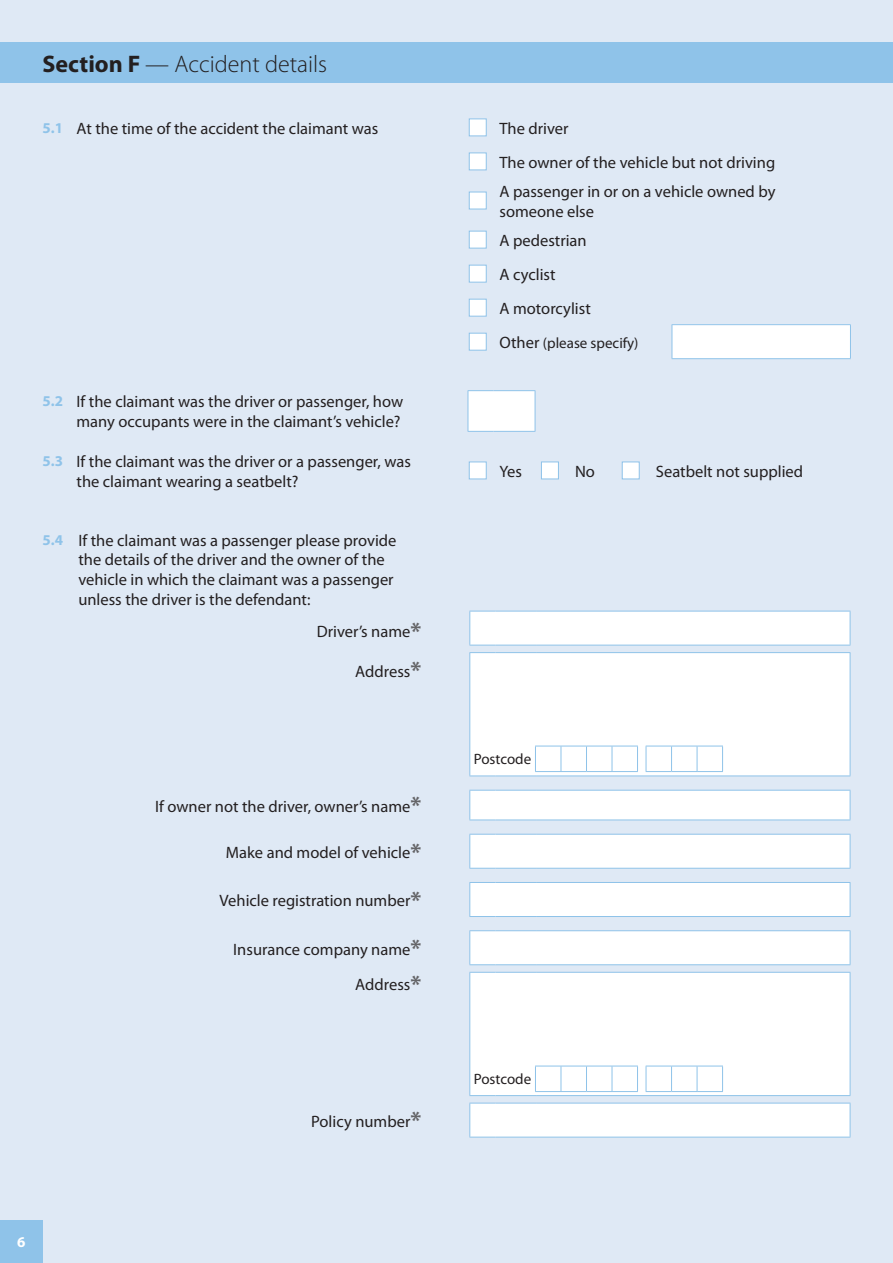
<style>
.page{position:relative;width:893px;height:1263px;background:#dfe9f5}
.page>*{position:absolute;margin:0;border:0;box-sizing:border-box;transform-origin:0 0}
.t1{font:300 24px "Myriad Pro";color:#231f20}
.t2{font:16.5px/19.8px "Myriad Pro";color:#231f20}
.t3{font:15px "Myriad Pro";color:#231f20}
.t4{font:700 15px "Myriad Pro";color:#fff}
.s1{font-weight:700}
.s2{font-weight:700;font-size:15px;color:#8fc3e9}
.s3{font-size:16.5px}
.s4{font-weight:700;font-size:24px;color:#636366}
</style>
<div class="page">
<div style="left:0;top:43px;width:893px;height:40px;background:#8fc3e9"></div>
<div style="left:0;top:1220px;width:43px;height:43px;background:#8fc3e9"></div>
<div style="left:672px;top:325px;width:178px;height:34px;background:#fff"></div>
<hr style="left:672px;top:324px;width:179px;height:1px;background:#8fc3e9">
<hr style="left:672px;top:325px;width:1px;height:33px;background:#8fc3e9">
<hr style="left:850px;top:325px;width:1px;height:33px;background:#8fc3e9">
<hr style="left:672px;top:358px;width:179px;height:1px;background:#8fc3e9">
<div style="left:469px;top:119px;width:18px;height:17px;background:#fff;border:1px solid #8fc3e9"></div>
<div style="left:469px;top:153px;width:18px;height:17px;background:#fff;border:1px solid #8fc3e9"></div>
<div style="left:469px;top:192px;width:18px;height:17px;background:#fff;border:1px solid #8fc3e9"></div>
<div style="left:469px;top:231px;width:18px;height:17px;background:#fff;border:1px solid #8fc3e9"></div>
<div style="left:469px;top:265px;width:18px;height:17px;background:#fff;border:1px solid #8fc3e9"></div>
<div style="left:469px;top:299px;width:18px;height:17px;background:#fff;border:1px solid #8fc3e9"></div>
<div style="left:469px;top:333px;width:18px;height:18px;background:#fff;border:1px solid #8fc3e9"></div>
<hr style="left:535px;top:391px;width:1px;height:40px;background:#8fc3e9">
<svg style="left:468px;top:390px;width:67px;height:42px;background:#f9fbfd"></svg>
<hr style="left:493px;top:431px;width:42px;height:1px;background:#8fc3e9">
<div style="left:469px;top:462px;width:18px;height:17px;background:#fff;border:1px solid #8fc3e9"></div>
<div style="left:541px;top:462px;width:18px;height:17px;background:#fff;border:1px solid #8fc3e9"></div>
<div style="left:622px;top:462px;width:18px;height:17px;background:#fff;border:1px solid #8fc3e9"></div>
<svg style="left:470px;top:612px;width:380px;height:525px;fill:#fff"></svg>
<svg style="left:469px;top:930px;width:26px;height:1px"></svg>
<hr style="left:469px;top:931px;width:1px;height:33px;background:#8fc3e9">
<hr style="left:495px;top:930px;width:42px;height:1px;background:#8fc3e9">
<hr style="left:537px;top:930px;width:33px;height:1px;background:#8fc3e9">
<hr style="left:570px;top:930px;width:280px;height:1px;background:#8fc3e9">
<hr style="left:850px;top:931px;width:1px;height:33px;background:#8fc3e9">
<svg style="left:469px;top:964px;width:26px;height:1px"></svg>
<hr style="left:495px;top:964px;width:42px;height:1px;background:#8fc3e9">
<hr style="left:537px;top:964px;width:33px;height:1px;background:#8fc3e9">
<hr style="left:570px;top:964px;width:280px;height:1px;background:#8fc3e9">
<svg style="left:470px;top:611px;width:25px;height:1px"></svg>
<hr style="left:469px;top:611px;width:1px;height:34px;background:#8fc3e9">
<hr style="left:495px;top:611px;width:42px;height:1px;background:#8fc3e9">
<hr style="left:537px;top:611px;width:33px;height:1px;background:#8fc3e9">
<hr style="left:570px;top:611px;width:280px;height:1px;background:#8fc3e9">
<hr style="left:850px;top:611px;width:1px;height:34px;background:#8fc3e9">
<svg style="left:469px;top:645px;width:26px;height:1px"></svg>
<hr style="left:495px;top:645px;width:42px;height:1px;background:#8fc3e9">
<hr style="left:537px;top:645px;width:33px;height:1px;background:#8fc3e9">
<hr style="left:570px;top:645px;width:280px;height:1px;background:#8fc3e9">
<svg style="left:469px;top:652px;width:26px;height:1px"></svg>
<hr style="left:469px;top:653px;width:1px;height:122px;background:#8fc3e9">
<hr style="left:495px;top:652px;width:42px;height:1px;background:#8fc3e9">
<hr style="left:537px;top:652px;width:33px;height:1px;background:#8fc3e9">
<hr style="left:570px;top:652px;width:280px;height:1px;background:#8fc3e9">
<hr style="left:850px;top:653px;width:1px;height:122px;background:#8fc3e9">
<hr style="left:570px;top:775px;width:280px;height:1px;background:#8fc3e9">
<svg style="left:470px;top:1103px;width:25px;height:1px"></svg>
<hr style="left:469px;top:1103px;width:1px;height:34px;background:#8fc3e9">
<hr style="left:495px;top:1103px;width:42px;height:1px;background:#8fc3e9">
<hr style="left:537px;top:1103px;width:33px;height:1px;background:#8fc3e9">
<hr style="left:570px;top:1103px;width:280px;height:1px;background:#8fc3e9">
<hr style="left:850px;top:1103px;width:1px;height:34px;background:#8fc3e9">
<svg style="left:469px;top:1137px;width:26px;height:1px"></svg>
<hr style="left:495px;top:1137px;width:42px;height:1px;background:#8fc3e9">
<hr style="left:537px;top:1137px;width:33px;height:1px;background:#8fc3e9">
<hr style="left:570px;top:1137px;width:280px;height:1px;background:#8fc3e9">
<svg style="left:469px;top:972px;width:26px;height:1px"></svg>
<hr style="left:469px;top:973px;width:1px;height:122px;background:#8fc3e9">
<hr style="left:495px;top:972px;width:42px;height:1px;background:#8fc3e9">
<hr style="left:537px;top:972px;width:33px;height:1px;background:#8fc3e9">
<hr style="left:570px;top:972px;width:280px;height:1px;background:#8fc3e9">
<hr style="left:850px;top:973px;width:1px;height:122px;background:#8fc3e9">
<hr style="left:570px;top:1095px;width:280px;height:1px;background:#8fc3e9">
<svg style="left:470px;top:834px;width:25px;height:1px"></svg>
<hr style="left:469px;top:834px;width:1px;height:34px;background:#8fc3e9">
<hr style="left:495px;top:834px;width:42px;height:1px;background:#8fc3e9">
<hr style="left:537px;top:834px;width:33px;height:1px;background:#8fc3e9">
<hr style="left:570px;top:834px;width:280px;height:1px;background:#8fc3e9">
<hr style="left:850px;top:834px;width:1px;height:34px;background:#8fc3e9">
<svg style="left:469px;top:868px;width:26px;height:1px"></svg>
<hr style="left:495px;top:868px;width:42px;height:1px;background:#8fc3e9">
<hr style="left:537px;top:868px;width:33px;height:1px;background:#8fc3e9">
<hr style="left:570px;top:868px;width:280px;height:1px;background:#8fc3e9">
<svg style="left:469px;top:882px;width:26px;height:1px"></svg>
<hr style="left:469px;top:883px;width:1px;height:33px;background:#8fc3e9">
<hr style="left:495px;top:882px;width:42px;height:1px;background:#8fc3e9">
<hr style="left:537px;top:882px;width:33px;height:1px;background:#8fc3e9">
<hr style="left:570px;top:882px;width:280px;height:1px;background:#8fc3e9">
<hr style="left:850px;top:883px;width:1px;height:33px;background:#8fc3e9">
<svg style="left:469px;top:916px;width:26px;height:1px"></svg>
<hr style="left:495px;top:916px;width:42px;height:1px;background:#8fc3e9">
<hr style="left:537px;top:916px;width:33px;height:1px;background:#8fc3e9">
<hr style="left:570px;top:916px;width:280px;height:1px;background:#8fc3e9">
<hr style="left:495px;top:790px;width:42px;height:1px;background:#8fc3e9">
<hr style="left:537px;top:790px;width:33px;height:1px;background:#8fc3e9">
<hr style="left:570px;top:790px;width:280px;height:1px;background:#8fc3e9">
<svg style="left:850px;top:790px;width:1px;height:29px"></svg>
<svg style="left:469px;top:790px;width:26px;height:30px"></svg>
<hr style="left:495px;top:819px;width:42px;height:1px;background:#8fc3e9">
<hr style="left:537px;top:819px;width:33px;height:1px;background:#8fc3e9">
<hr style="left:570px;top:819px;width:280px;height:1px;background:#8fc3e9">
<svg style="left:469px;top:1066px;width:254px;height:30px;background:#f3f8fc"></svg>
<svg style="left:469px;top:746px;width:254px;height:30px;background:#f5f9fc"></svg>
<h1 class="t1" style="left:43px;top:51px;width:286px"><span class="s1">Section F</span> — Accident details</h1>
<p class="t2" style="left:43px;top:118px;width:337px"><span class="s2">5.1</span> At the time of the accident the claimant was</p>
<p class="t2" style="left:499px;top:111px;width:277px;line-height:34px">The driver<br>The owner of the vehicle but not driving</p>
<p class="t2" style="left:499px;top:181px;width:277px">A passenger in or on a vehicle owned by someone else</p>
<p class="t2" style="left:499px;top:223px;width:93px;line-height:34px">A pedestrian<br>A cyclist<br>A motorcylist</p>
<p class="t3" style="left:499px;top:334px;width:141px"><span class="s3">Other</span> (please specify)</p>
<p class="t2" style="left:43px;top:392px;width:362px;text-align:right"><span class="s2">5.2</span> If the claimant was the driver or passenger, how many occupants were in the claimant’s vehicle?</p>
<p class="t2" style="left:77px;top:451px;width:336px;text-indent:-34px"><span class="s2">5.3</span> If the claimant was the driver or a passenger, was the claimant wearing a seatbelt?</p>
<p class="t2" style="left:499px;top:461px;width:24px">Yes</p>
<p class="t2" style="left:575px;top:461px;width:21px">No</p>
<p class="t2" style="left:656px;top:461px;width:149px">Seatbelt not supplied</p>
<p class="t2" style="left:78px;top:530px;width:320px;text-indent:-36px"><span class="s2">5.4</span> If the claimant was a passenger please provide the details of the driver and the owner of the vehicle in which the claimant was a passenger unless the driver is the defendant:</p>
<p class="t2" style="left:317px;top:621px;width:106px">Driver’s name<span class="s4">*</span></p>
<p class="t2" style="left:355px;top:661px;width:67px">Address<span class="s4">*</span></p>
<p class="t2" style="left:155px;top:796px;width:268px">If owner not the driver, owner’s name<span class="s4">*</span></p>
<p class="t2" style="left:226px;top:842px;width:197px">Make and model of vehicle<span class="s4">*</span></p>
<p class="t2" style="left:220px;top:891px;width:203px">Vehicle registration number<span class="s4">*</span></p>
<p class="t2" style="left:233px;top:931px;width:190px;line-height:35.7px;text-align:right">Insurance company name<span class="s4">*<br></span>Address<span class="s4">*</span></p>
<p class="t2" style="left:311px;top:1111px;width:112px">Policy number<span class="s4">*</span></p>
<p class="t3" style="left:474px;top:750px;width:59px">Postcode</p>
<p class="t3" style="left:474px;top:1070px;width:59px">Postcode</p>
<p class="t4" style="left:17px;top:1232px;width:10px">6</p>
</div>
